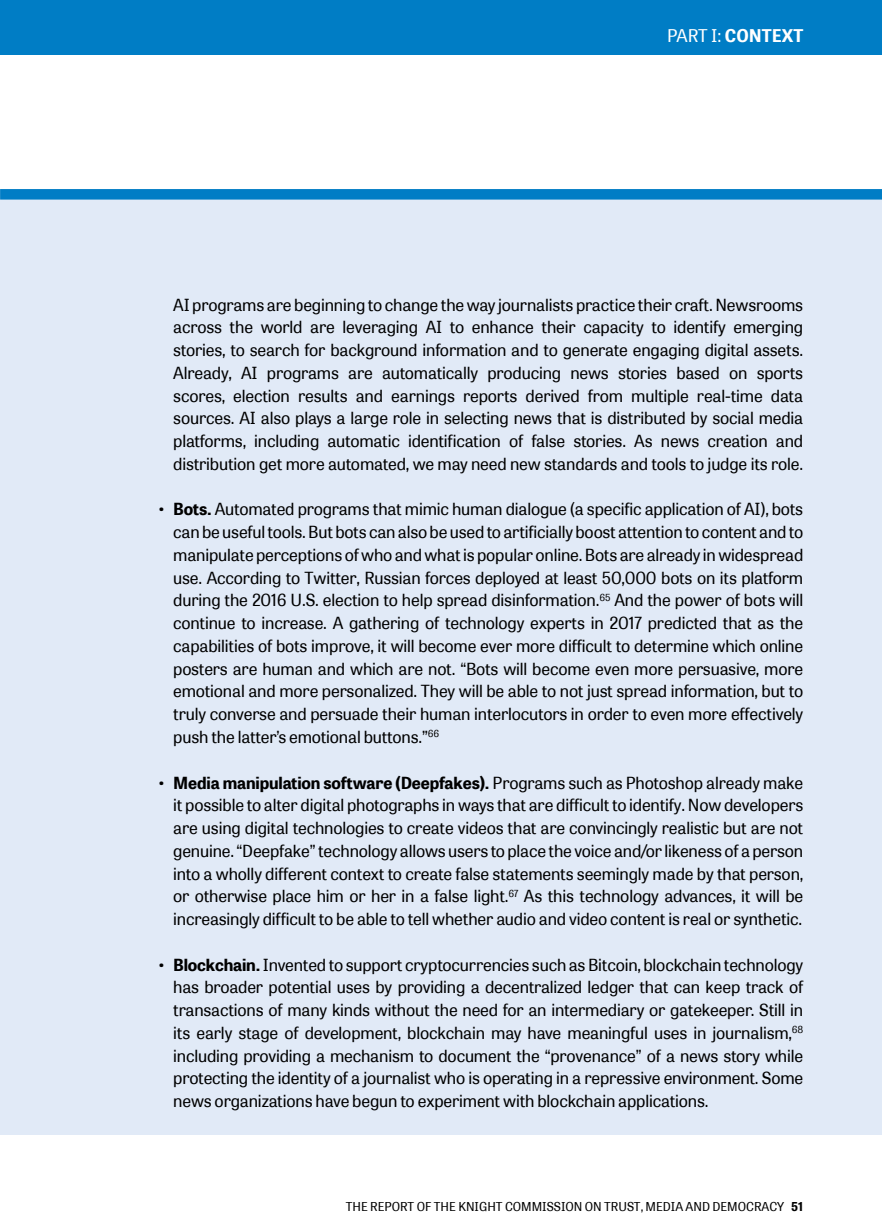
<style>
.page{position:relative;width:882px;height:1229px;background:#fff}
.page>*{position:absolute;margin:0;border:0;box-sizing:border-box;transform-origin:0 0}
.t1{font:700 17.5px "Tablet Gothic W01";color:#fff}
.t2{font:16.62px/22.8px "Tablet Gothic W01";letter-spacing:-.01em;color:#000;text-align:justify}
.t3{font:12.25px "Tablet Gothic W01";color:#000}
.s1{font-weight:400}
.s2{font-weight:600}
.s3{font-weight:700}
</style>
<div class="page">
<div style="left:0;top:0;width:882px;height:55px;background:#007dc5"></div>
<div style="left:0;top:189px;width:882px;height:945px;background:#e1eaf7"></div>
<div style="left:0;top:189px;width:882px;height:11px;background:#007dc5"></div>
<p class="t1" style="left:667px;top:25px;width:138px"><span class="s1">PART I:</span> CONTEXT</p>
<p class="t2" style="left:173px;top:293px;width:632px">AI programs are beginning to change the way journalists practice their craft. Newsrooms across the world are leveraging AI to enhance their capacity to identify emerging stories, to search for background information and to generate engaging digital assets.<br>Already, AI programs are automatically producing news stories based on sports scores, election results and earnings reports derived from multiple real-time data sources. AI also plays a large role in selecting news that is distributed by social media platforms, including automatic identification of false stories. As news creation and distribution get more automated, we may need new standards and tools to judge its role.</p>
<p class="t2" style="left:173px;top:498px;width:632px;text-indent:-16px"><span class="s2">•</span> <span class="s3">Bots.</span> Automated programs that mimic human dialogue (a specific application of AI), bots can be useful tools. But bots can also be used to artificially boost attention to content and to manipulate perceptions of who and what is popular online. Bots are already in widespread use. According to Twitter, Russian forces deployed at least 50,000 bots on its platform during the 2016 U.S. election to help spread disinformation.<sup>65</sup> And the power of bots will continue to increase. A gathering of technology experts in 2017 predicted that as the capabilities of bots improve, it will become ever more difficult to determine which online posters are human and which are not. “Bots will become even more persuasive, more emotional and more personalized. They will be able to not just spread information, but to truly converse and persuade their human interlocutors in order to even more effectively push the latter’s emotional buttons.”<sup>66</sup></p>
<p class="t2" style="left:173px;top:771px;width:632px;text-indent:-16px"><span class="s2">•</span> <span class="s3">Media manipulation software (Deepfakes).</span> Programs such as Photoshop already make it possible to alter digital photographs in ways that are difficult to identify. Now developers are using digital technologies to create videos that are convincingly realistic but are not genuine. “Deepfake” technology allows users to place the voice and/or likeness of a person into a wholly different context to create false statements seemingly made by that person, or otherwise place him or her in a false light.<sup>67</sup> As this technology advances, it will be increasingly difficult to be able to tell whether audio and video content is real or synthetic.</p>
<p class="t2" style="left:173px;top:953px;width:632px;text-indent:-16px"><span class="s2">•</span> <span class="s3">Blockchain.</span> Invented to support cryptocurrencies such as Bitcoin, blockchain technology has broader potential uses by providing a decentralized ledger that can keep track of transactions of many kinds without the need for an intermediary or gatekeeper. Still in its early stage of development, blockchain may have meaningful uses in journalism,<sup>68 </sup>including providing a mechanism to document the “provenance” of a news story while protecting the identity of a journalist who is operating in a repressive environment. Some news organizations have begun to experiment with blockchain applications.</p>
<p class="t3" style="left:346px;top:1199px;width:459px">THE REPORT OF THE KNIGHT COMMISSION ON TRUST, MEDIA AND DEMOCRACY <span class="s3">51</span></p>
</div>
